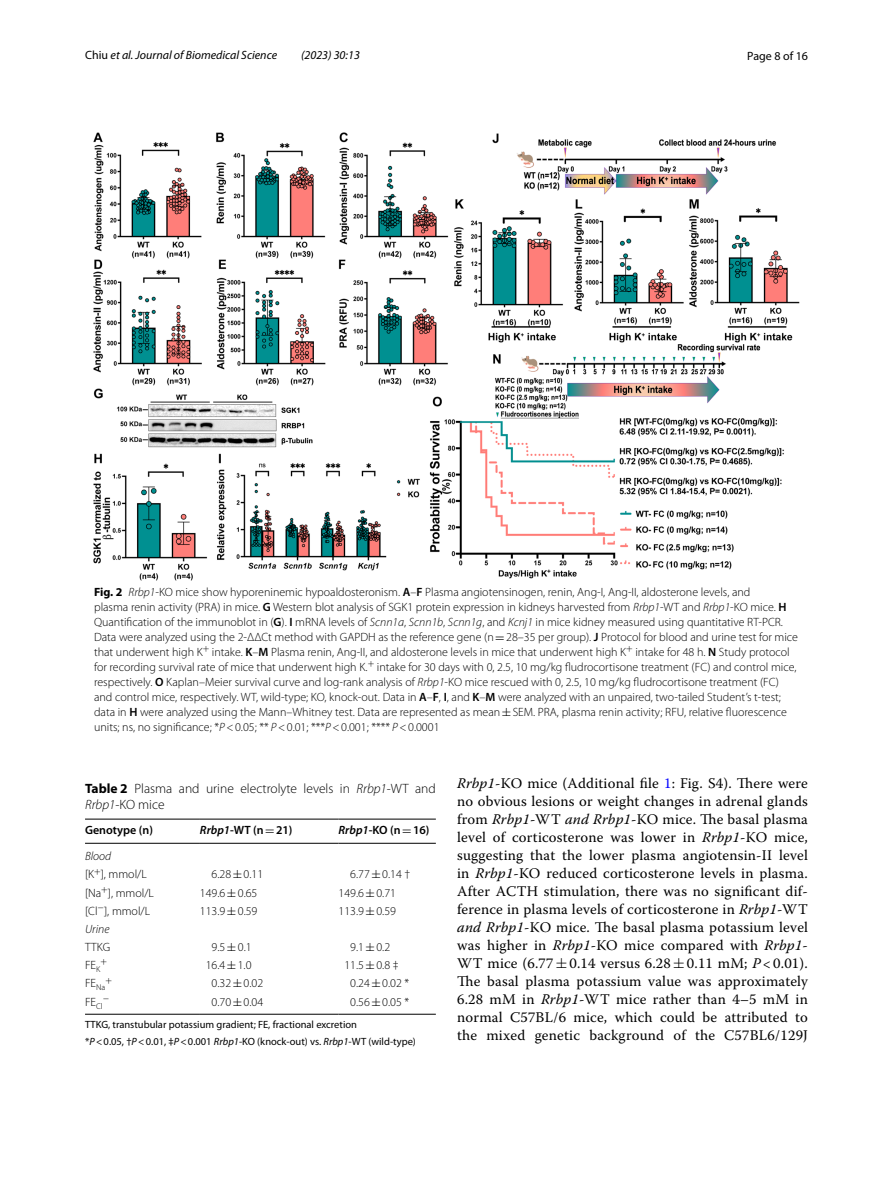
<style>
.page{position:relative;width:893px;height:1187px;background:#fff}
.page>*{position:absolute;margin:0;border:0;box-sizing:border-box;transform-origin:0 0}
.t1{font:14.7px/18px "Warnock Pro";letter-spacing:.015em;color:#000;text-align:justify}
.t2{font:300 13.5px/16.5px "Myriad Pro";color:#000}
.t3{font:300 12px/15px "Myriad Pro";color:#000}
.t4{font:italic 12px "Myriad Pro";color:#000}
.t5{font:600 12px "Myriad Pro";color:#000}
.t6{font:12px "Myriad Pro";color:#000}
.t7{font:italic 300 12px "Myriad Pro";color:#000}
.t8{font:10.5px/17px "Myriad Pro";color:#000}
.t9{font:8.4px "MTSY";color:#000}
.s1{font-style:normal}
.s2{font-weight:700}
.s3{font-style:italic}
.s4{font-weight:600}
.s5{font-family:"MTSY";font-weight:400}
.s6{color:#00f}
.s7{font-family:"MTSY"}
</style>
<div class="page">
<img style="left:94px;top:133px;width:705px;height:447px">
<hr style="left:85px;top:818px;width:115px;height:1px;background:#000">
<hr style="left:85px;top:843px;width:115px;height:1px;background:#000">
<hr style="left:200px;top:818px;width:139px;height:1px;background:#000">
<hr style="left:200px;top:843px;width:139px;height:1px;background:#000">
<hr style="left:339px;top:818px;width:97px;height:1px;background:#000">
<hr style="left:339px;top:843px;width:97px;height:1px;background:#000">
<hr style="left:85px;top:1013px;width:115px;height:1px;background:#000">
<hr style="left:200px;top:1013px;width:139px;height:1px;background:#000">
<hr style="left:339px;top:1013px;width:97px;height:1px;background:#000">
<p class="t4" style="left:85px;top:48px;width:194px"><span class="s1">Chiu</span> et al. Journal of Biomedical Science</p>
<p class="t4" style="left:301px;top:48px;width:60px">(2023) 30:13</p>
<p class="t6" style="left:747px;top:48px;width:62px">Page 8 of 16</p>
<p class="t3" style="left:94px;top:584px;width:706px"><span class="s2">Fig. 2</span> <span class="s3">Rrbp1</span>-KO mice show hyporeninemic hypoaldosteronism. <span class="s4">A</span>–<span class="s4">F</span> Plasma angiotensinogen, renin, Ang-I, Ang-II, aldosterone levels, and<br>plasma renin activity (PRA) in mice. <span class="s4">G</span> Western blot analysis of SGK1 protein expression in kidneys harvested from <span class="s3">Rrbp1</span>-WT and <span class="s3">Rrbp1</span>-KO mice. <span class="s4">H </span>Quantification of the immunoblot in (<span class="s4">G</span>). <span class="s4">I</span> mRNA levels of <span class="s3">Scnn1a</span>, <span class="s3">Scnn1b</span>, <span class="s3">Scnn1g</span>, and <span class="s3">Kcnj1</span> in mice kidney measured using quantitative RT-PCR.<br>Data were analyzed using the 2-ΔΔCt method with GAPDH as the reference gene (n<span class="s5">=</span>28–35 per group). <span class="s4">J</span> Protocol for blood and urine test for mice that underwent high K<sup>+</sup> intake. <span class="s4">K</span>–<span class="s4">M</span> Plasma renin, Ang-II, and aldosterone levels in mice that underwent high K<sup>+</sup> intake for 48 h. <span class="s4">N</span> Study protocol for recording survival rate of mice that underwent high K.<sup>+</sup> intake for 30 days with 0, 2.5, 10 mg/kg fludrocortisone treatment (FC) and control mice, respectively. <span class="s4">O</span> Kaplan–Meier survival curve and log-rank analysis of <span class="s3">Rrbp1</span>-KO mice rescued with 0, 2.5, 10 mg/kg fludrocortisone treatment (FC) and control mice, respectively. WT, wild-type; KO, knock-out. Data in <span class="s4">A</span>–<span class="s4">F</span>, <span class="s4">I</span>, and <span class="s4">K</span>–<span class="s4">M</span> were analyzed with an unpaired, two-tailed Student’s t-test; data in <span class="s4">H</span> were analyzed using the Mann–Whitney test. Data are represented as mean<span class="s5">±</span>SEM. PRA, plasma renin activity; RFU, relative fluorescence units; ns, no significance; *<span class="s3">P</span>&lt;0.05; ** <span class="s3">P</span>&lt;0.01; ***<span class="s3">P</span>&lt;0.001; **** <span class="s3">P</span>&lt;0.0001</p>
<p class="t2" style="left:85px;top:780px;width:352px"><span class="s2">Table 2</span> Plasma and urine electrolyte levels in <span class="s3">Rrbp1</span>-WT and<br><span class="s3">Rrbp1</span>-KO mice</p>
<p class="t5" style="left:85px;top:821px;width:69px">Genotype (n)</p>
<p class="t5" style="left:200px;top:821px;width:94px"><span class="s3">Rrbp1</span>-WT (n<span class="s5">=</span>21)</p>
<p class="t5" style="left:339px;top:821px;width:92px"><span class="s3">Rrbp1</span>-KO (n<span class="s5">=</span>16)</p>
<p class="t3" style="left:85px;top:847px;width:63px;line-height:18.1px"><span class="s3">Blood<br></span>[K<sup>+</sup>], mmol/L</p>
<p class="t3" style="left:212px;top:867px;width:53px">6.28<span class="s5">±</span>0.11</p>
<p class="t3" style="left:350px;top:867px;width:62px">6.77<span class="s5">±</span>0.14 †</p>
<p class="t3" style="left:85px;top:885px;width:70px">[Na<sup>+</sup>], mmol/L</p>
<p class="t3" style="left:200px;top:885px;width:59px">149.6<span class="s5">±</span>0.65</p>
<p class="t3" style="left:339px;top:885px;width:59px">149.6<span class="s5">±</span>0.71</p>
<p class="t3" style="left:85px;top:903px;width:67px">[Cl<sup>−</sup>], mmol/L</p>
<p class="t3" style="left:200px;top:903px;width:59px">113.9<span class="s5">±</span>0.59</p>
<p class="t3" style="left:339px;top:903px;width:59px">113.9<span class="s5">±</span>0.59</p>
<p class="t7" style="left:85px;top:922px;width:26px">Urine</p>
<p class="t3" style="left:85px;top:939px;width:27px">TTKG</p>
<p class="t3" style="left:212px;top:939px;width:41px">9.5<span class="s5">±</span>0.1</p>
<p class="t3" style="left:350px;top:939px;width:41px">9.1<span class="s5">±</span>0.2</p>
<p class="t3" style="left:85px;top:957px;width:17px">FE<sub>K</sub></p>
<p class="t9" style="left:100px;top:956px;width:8px">+</p>
<p class="t3" style="left:206px;top:957px;width:47px">16.4<span class="s5">±</span>1.0</p>
<p class="t3" style="left:344px;top:957px;width:56px">11.5<span class="s5">±</span>0.8 ‡</p>
<p class="t3" style="left:85px;top:976px;width:22px">FE<sub>Na</sub></p>
<p class="t9" style="left:105px;top:974px;width:8px">+</p>
<p class="t3" style="left:212px;top:976px;width:53px">0.32<span class="s5">±</span>0.02</p>
<p class="t3" style="left:350px;top:976px;width:60px">0.24<span class="s5">±</span>0.02 *</p>
<p class="t3" style="left:85px;top:994px;width:19px">FE<sub>Cl</sub></p>
<p class="t9" style="left:103px;top:992px;width:8px">−</p>
<p class="t3" style="left:212px;top:994px;width:53px">0.70<span class="s5">±</span>0.04</p>
<p class="t3" style="left:350px;top:994px;width:60px">0.56<span class="s5">±</span>0.05 *</p>
<p class="t8" style="left:85px;top:1015px;width:332px">TTKG, transtubular potassium gradient; FE, fractional excretion<br>*<span class="s3">P</span>&lt;0.05, †<span class="s3">P</span>&lt;0.01, ‡<span class="s3">P</span>&lt;0.001 <span class="s3">Rrbp1</span>-KO (knock-out) vs. <span class="s3">Rrbp1</span>-WT (wild-type)</p>
<p class="t1" style="left:457px;top:773px;width:352px"><span class="s3">Rrbp1</span>-KO mice (Additional file <span class="s6">1</span>: Fig. S4). There were no obvious lesions or weight changes in adrenal glands from <span class="s3">Rrbp1</span>-WT <span class="s3">and Rrbp1</span>-KO mice. The basal plasma level of corticosterone was lower in <span class="s3">Rrbp1</span>-KO mice, suggesting that the lower plasma angiotensin-II level in <span class="s3">Rrbp1</span>-KO reduced corticosterone levels in plasma.<br>After ACTH stimulation, there was no significant dif&shy;ference in plasma levels of corticosterone in <span class="s3">Rrbp1</span>-WT <span class="s3">and Rrbp1</span>-KO mice. The basal plasma potassium level was higher in <span class="s3">Rrbp1</span>-KO mice compared with <span class="s3">Rrbp1</span>- WT mice (6.77<span class="s7">±</span>0.14 versus 6.28<span class="s7">±</span>0.11 mM; <span class="s3">P</span> &lt; 0.01).<br>The basal plasma potassium value was approximately 6.28 mM in <span class="s3">Rrbp1</span>-WT mice rather than 4–5 mM in normal C57BL/6 mice, which could be attributed to the mixed genetic background of the C57BL6/129J</p>
</div>
